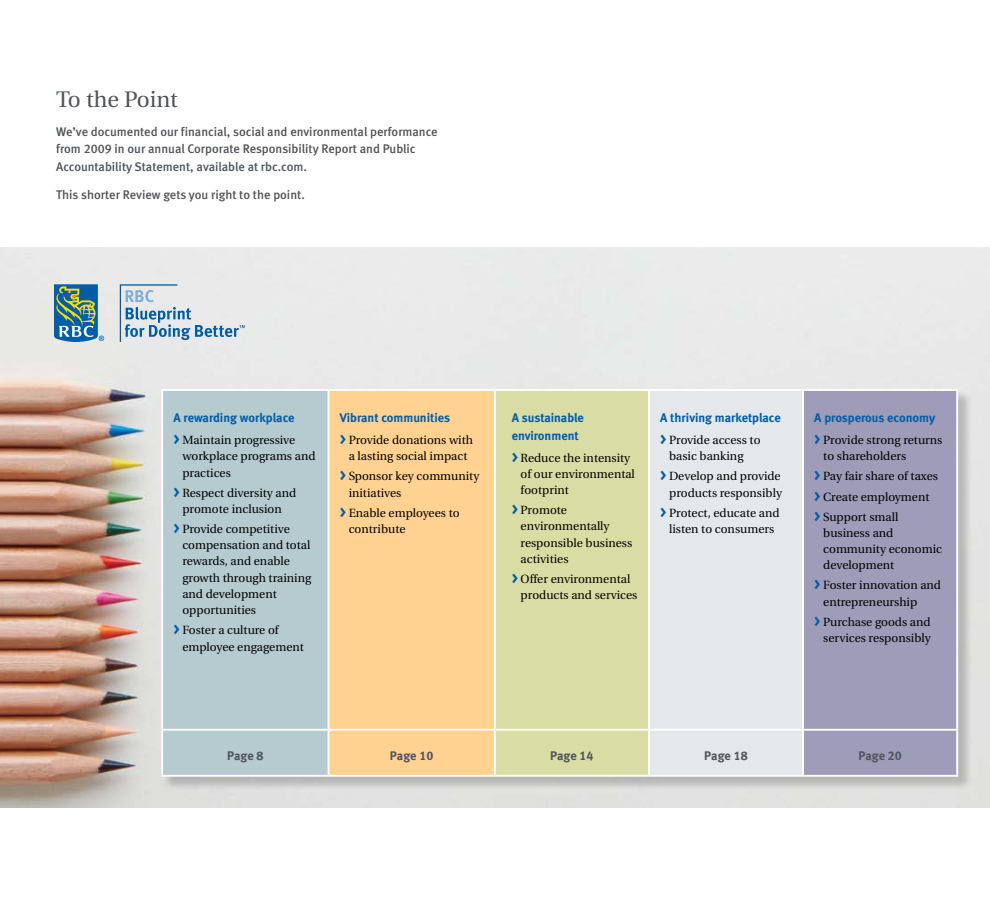
<style>
.page{position:relative;width:990px;height:900px;background:#fff}
.page>*{position:absolute;margin:0;border:0;box-sizing:border-box;transform-origin:0 0}
.t1{font:22.5px "Utopia";color:#4f545c}
.t2{font:12.5px/17.5px "Meta Medium LF";color:#4f545c}
.t3{font:12.5px/17.5px "Meta Bold LF";color:#005daa}
.t4{font:12.5px "Meta Bold LF";color:#4f545c}
.t5{font:11.88px/16.2px "Utopia";color:#000}
.s1{font-family:"Meta Bold LF";font-size:15.5px;color:#005daa}
</style>
<div class="page">
<img style="left:0;top:248px;width:990px;height:559px">
<svg style="left:54px;top:284px;width:50px;height:58px;background:#588e9c"></svg>
<svg style="left:120px;top:284px;width:125px;height:58px;background:#c3d2df"></svg>
<div style="left:162px;top:390px;width:811px;height:402px;background:#000;opacity:.2"></div>
<svg style="left:163px;top:391px;width:165px;height:384px;background:#b5cbcf"></svg>
<svg style="left:329px;top:391px;width:165px;height:384px;background:#ffd396"></svg>
<div style="left:496px;top:391px;width:152px;height:384px;background:#dadda3"></div>
<div style="left:650px;top:391px;width:152px;height:384px;background:#e4e8eb"></div>
<div style="left:804px;top:391px;width:152px;height:384px;background:#9e9cb9"></div>
<hr style="left:161px;top:389px;width:168px;height:2px;background:#fff">
<hr style="left:161px;top:391px;width:2px;height:338px;background:#fff">
<hr style="left:329px;top:389px;width:166px;height:2px;background:#fff">
<hr style="left:328px;top:391px;width:1px;height:338px;background:#fff">
<hr style="left:495px;top:389px;width:154px;height:2px;background:#fff">
<hr style="left:494px;top:391px;width:2px;height:338px;background:#fff">
<hr style="left:649px;top:389px;width:154px;height:2px;background:#fff">
<hr style="left:648px;top:391px;width:2px;height:338px;background:#fff">
<hr style="left:803px;top:389px;width:155px;height:2px;background:#fff">
<hr style="left:802px;top:391px;width:2px;height:338px;background:#fff">
<hr style="left:956px;top:391px;width:2px;height:338px;background:#fff">
<hr style="left:161px;top:729px;width:168px;height:2px;background:#fff">
<hr style="left:161px;top:731px;width:2px;height:44px;background:#fff">
<hr style="left:329px;top:729px;width:166px;height:2px;background:#fff">
<hr style="left:328px;top:731px;width:1px;height:44px;background:#fff">
<hr style="left:495px;top:729px;width:154px;height:2px;background:#fff">
<hr style="left:494px;top:731px;width:2px;height:44px;background:#fff">
<hr style="left:649px;top:729px;width:154px;height:2px;background:#fff">
<hr style="left:648px;top:731px;width:2px;height:44px;background:#fff">
<hr style="left:803px;top:729px;width:155px;height:2px;background:#fff">
<hr style="left:802px;top:731px;width:2px;height:44px;background:#fff">
<hr style="left:956px;top:731px;width:2px;height:44px;background:#fff">
<hr style="left:161px;top:775px;width:168px;height:2px;background:#fff">
<hr style="left:329px;top:775px;width:166px;height:2px;background:#fff">
<hr style="left:495px;top:775px;width:154px;height:2px;background:#fff">
<hr style="left:649px;top:775px;width:154px;height:2px;background:#fff">
<hr style="left:803px;top:775px;width:155px;height:2px;background:#fff">
<h1 class="t1" style="left:56px;top:87px;width:123px">To the Point</h1>
<p class="t2" style="left:56px;top:122px;width:383px">We’ve documented our financial, social and environmental performance from 2009 in our annual Corporate Responsibility Report and Public<br>Accountability Statement, available at rbc.com.</p>
<p class="t2" style="left:56px;top:186px;width:250px">This shorter Review gets you right to the point.</p>
<p class="t3" style="left:173px;top:409px;width:123px">A rewarding workplace</p>
<p class="t5" style="left:182px;top:432px;width:135px;text-indent:-9px"><span class="s1">&gt;</span> Maintain progressive workplace programs and practices</p>
<p class="t5" style="left:173px;top:485px;width:124px;text-align:center"><span class="s1">&gt;</span> Respect diversity and promote inclusion</p>
<p class="t5" style="left:182px;top:521px;width:130px;text-indent:-9px"><span class="s1">&gt;</span> Provide competitive compensation and total rewards, and enable growth through training and development opportunities</p>
<p class="t5" style="left:182px;top:622px;width:123px;text-indent:-9px"><span class="s1">&gt;</span> Foster a culture of employee engagement</p>
<p class="t3" style="left:340px;top:409px;width:112px">Vibrant communities</p>
<p class="t5" style="left:340px;top:432px;width:135px;text-align:center"><span class="s1">&gt;</span> Provide donations with a lasting social impact</p>
<p class="t5" style="left:349px;top:469px;width:132px;text-indent:-9px"><span class="s1">&gt;</span> Sponsor key community initiatives</p>
<p class="t5" style="left:349px;top:505px;width:112px;text-indent:-9px"><span class="s1">&gt;</span> Enable employees to contribute</p>
<p class="t3" style="left:512px;top:409px;width:74px">A sustainable environment</p>
<p class="t5" style="left:521px;top:450px;width:116px;text-indent:-9px"><span class="s1">&gt;</span> Reduce the intensity of our environmental footprint</p>
<p class="t5" style="left:521px;top:502px;width:113px;text-indent:-9px"><span class="s1">&gt;</span> Promote environmentally responsible business activities</p>
<p class="t5" style="left:521px;top:571px;width:118px;text-indent:-9px"><span class="s1">&gt;</span> Offer environmental products and services</p>
<p class="t3" style="left:660px;top:409px;width:122px">A thriving marketplace</p>
<p class="t5" style="left:669px;top:432px;width:93px;text-indent:-9px"><span class="s1">&gt;</span> Provide access to basic banking</p>
<p class="t5" style="left:660px;top:469px;width:123px;text-align:right"><span class="s1">&gt;</span> Develop and provide products responsibly</p>
<p class="t5" style="left:660px;top:505px;width:121px;text-align:center"><span class="s1">&gt;</span> Protect, educate and listen to consumers</p>
<p class="t3" style="left:814px;top:409px;width:122px">A prosperous economy</p>
<p class="t5" style="left:823px;top:432px;width:121px;text-indent:-9px"><span class="s1">&gt;</span> Provide strong returns to shareholders</p>
<p class="t5" style="left:814px;top:467px;width:125px;line-height:20.1px"><span class="s1">&gt;</span> Pay fair share of taxes <span class="s1">&gt;</span> Create employment <span class="s1">&gt;</span> Support small</p>
<p class="t5" style="left:823px;top:525px;width:120px">business and community economic development</p>
<p class="t5" style="left:823px;top:577px;width:119px;text-indent:-9px"><span class="s1">&gt;</span> Foster innovation and entrepreneurship</p>
<p class="t5" style="left:814px;top:614px;width:118px;text-align:right"><span class="s1">&gt;</span> Purchase goods and services responsibly</p>
<p class="t4" style="left:227px;top:749px;width:38px">Page 8</p>
<p class="t4" style="left:390px;top:749px;width:45px">Page 10</p>
<p class="t4" style="left:550px;top:749px;width:45px">Page 14</p>
<p class="t4" style="left:704px;top:749px;width:45px">Page 18</p>
<p class="t4" style="left:858px;top:749px;width:45px">Page 20</p>
</div>
